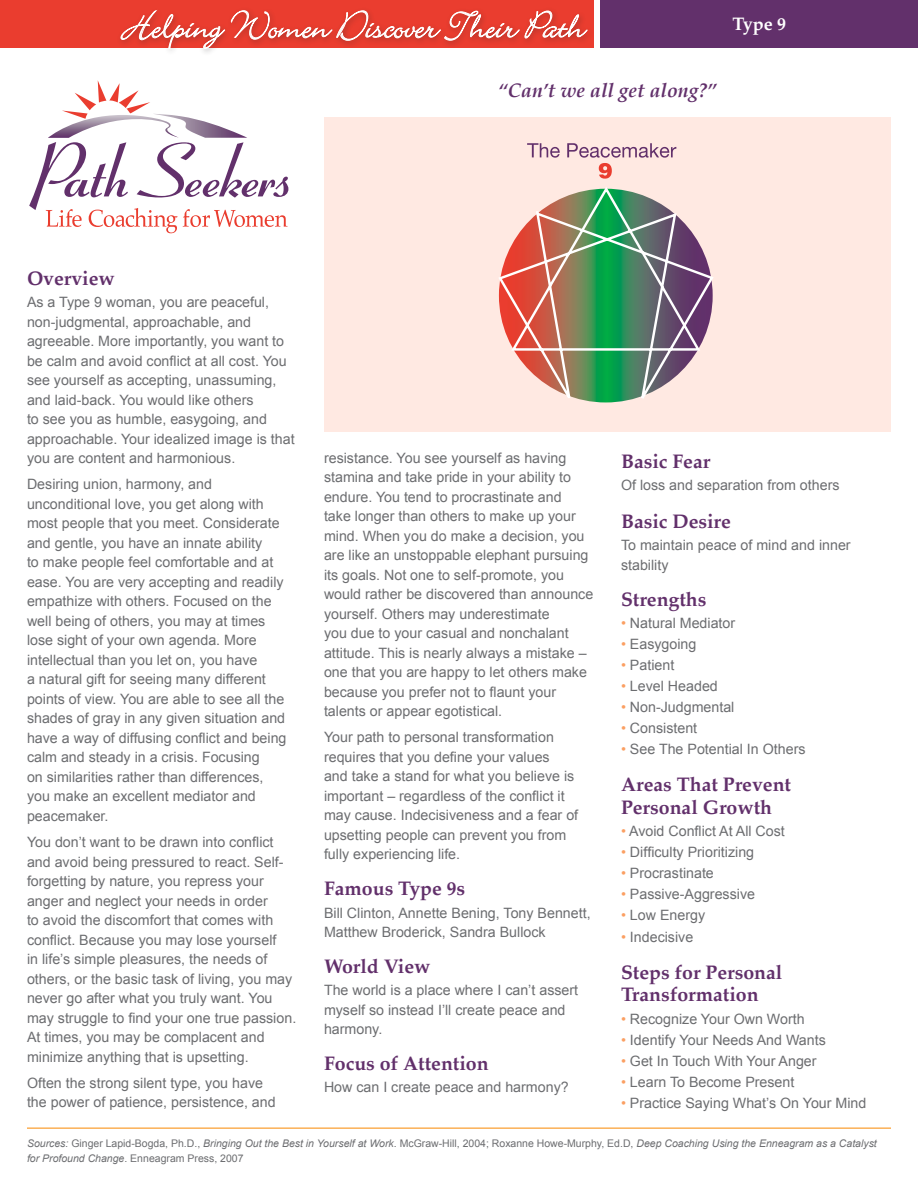
<style>
.page{position:relative;width:918px;height:1188px;background:#fff}
.page>*{position:absolute;margin:0;border:0;box-sizing:border-box;transform-origin:0 0}
.t1{font:42px "Bickley Script Plain";color:#fff}
.head{font:700 19.5px/22.5px "Palatino";color:#62306b}
.t2{font:italic 700 19.5px "Palatino";color:#62306b}
.t3{font:700 18px "Palatino";color:#fff}
.body{font:14.25px/19.5px "Arial";color:#6c6d70}
.t4{font:italic 10.5px/15px "Arial";color:#6c6d70}
.s1{color:#fb9f62}
.s2{font-style:normal}
</style>
<div class="page">
<div style="left:324px;top:118px;width:567px;height:314px;background:#ffe9e2"></div>
<svg style="left:498px;top:187px;width:216px;height:215px"></svg>
<svg style="left:527px;top:143px;width:33px;height:15px"></svg>
<svg style="left:567px;top:143px;width:109px;height:36px"></svg>
<div style="left:0;top:0;width:594px;height:47px;background:#ea3d2f"></div>
<div style="left:601px;top:0;width:317px;height:47px;background:#62306b"></div>
<div style="left:117px;top:7px;width:478px;height:50px;background:#231f20;opacity:.4"></div>
<svg style="left:120px;top:10px;width:105px;height:40px"></svg>
<svg style="left:231px;top:10px;width:357px;height:31px"></svg>
<svg style="left:29px;top:80px;width:259px;height:153px"></svg>
<hr style="left:27px;top:1128px;width:864px;height:1px;background:#fa8900">
<p class="t1" style="left:124px;top:-2px;width:462px">Helping Women Discover Their Path</p>
<p class="t3" style="left:732px;top:9px;width:55px">Type 9</p>
<p class="t2" style="left:498px;top:75px;width:220px">“Can’t we all get along?”</p>
<p class="head" style="left:27px;top:267px;width:89px">Overview</p>
<p class="body" style="left:27px;top:293px;width:269px">As a Type 9 woman, you are peaceful, non-judgmental, approachable, and agreeable. More importantly, you want to be calm and avoid conflict at all cost. You see yourself as accepting, unassuming, and laid-back. You would like others<br>to see you as humble, easygoing, and approachable. Your idealized image is that you are content and harmonious.</p>
<p class="body" style="left:27px;top:475px;width:261px">Desiring union, harmony, and unconditional love, you get along with most people that you meet. Considerate and gentle, you have an innate ability<br>to make people feel comfortable and at ease. You are very accepting and readily empathize with others. Focused on the well being of others, you may at times lose sight of your own agenda. More intellectual than you let on, you have<br>a natural gift for seeing many different points of view. You are able to see all the shades of gray in any given situation and have a way of diffusing conflict and being calm and steady in a crisis. Focusing<br>on similarities rather than differences, you make an excellent mediator and peacemaker.</p>
<p class="body" style="left:27px;top:833px;width:271px">You don’t want to be drawn into conflict and avoid being pressured to react. Self&shy;forgetting by nature, you repress your anger and neglect your needs in order<br>to avoid the discomfort that comes with conflict. Because you may lose yourself<br>in life’s simple pleasures, the needs of others, or the basic task of living, you may never go after what you truly want. You may struggle to find your one true passion.<br>At times, you may be complacent and minimize anything that is upsetting.</p>
<p class="body" style="left:27px;top:1073px;width:250px">Often the strong silent type, you have the power of patience, persistence, and</p>
<p class="body" style="left:324px;top:448px;width:271px">resistance. You see yourself as having stamina and take pride in your ability to endure. You tend to procrastinate and<br>take longer than others to make up your mind. When you do make a decision, you are like an unstoppable elephant pursuing its goals. Not one to self-promote, you would rather be discovered than announce yourself. Others may underestimate<br>you due to your casual and nonchalant attitude. This is nearly always a mistake – one that you are happy to let others make because you prefer not to flaunt your talents or appear egotistical.</p>
<p class="body" style="left:324px;top:728px;width:256px">Your path to personal transformation requires that you define your values<br>and take a stand for what you believe is important – regardless of the conflict it may cause. Indecisiveness and a fear of upsetting people can prevent you from fully experiencing life.</p>
<p class="head" style="left:324px;top:877px;width:143px">Famous Type 9s</p>
<p class="body" style="left:324px;top:903px;width:268px">Bill Clinton, Annette Bening, Tony Bennett,<br>Matthew Broderick, Sandra Bullock</p>
<p class="head" style="left:324px;top:955px;width:108px">World View</p>
<p class="body" style="left:324px;top:981px;width:256px">The world is a place where I can’t assert myself so instead I’ll create peace and harmony.</p>
<p class="head" style="left:324px;top:1052px;width:166px">Focus of Attention</p>
<p class="body" style="left:324px;top:1078px;width:246px">How can I create peace and harmony?</p>
<p class="head" style="left:621px;top:450px;width:91px">Basic Fear</p>
<p class="body" style="left:621px;top:476px;width:220px">Of loss and separation from others</p>
<p class="head" style="left:621px;top:509px;width:111px">Basic Desire</p>
<p class="body" style="left:621px;top:535px;width:231px">To maintain peace of mind and inner stability</p>
<p class="head" style="left:621px;top:587px;width:87px">Strengths</p>
<p class="body" style="left:621px;top:613px;width:116px"><span class="s1">•</span> Natural Mediator</p>
<p class="body" style="left:621px;top:634px;width:77px"><span class="s1">•</span> Easygoing</p>
<p class="body" style="left:621px;top:655px;width:55px"><span class="s1">•</span> Patient</p>
<p class="body" style="left:621px;top:676px;width:98px"><span class="s1">•</span> Level Headed</p>
<p class="body" style="left:621px;top:697px;width:115px"><span class="s1">•</span> Non-Judgmental</p>
<p class="body" style="left:621px;top:718px;width:78px"><span class="s1">•</span> Consistent</p>
<p class="body" style="left:621px;top:740px;width:186px"><span class="s1">•</span> See The Potential In Others</p>
<p class="head" style="left:621px;top:773px;width:172px">Areas That Prevent<br>Personal Growth</p>
<p class="body" style="left:621px;top:822px;width:165px"><span class="s1">•</span> Avoid Conflict At All Cost</p>
<p class="body" style="left:621px;top:843px;width:135px"><span class="s1">•</span> Difficulty Prioritizing</p>
<p class="body" style="left:621px;top:864px;width:94px"><span class="s1">•</span> Procrastinate</p>
<p class="body" style="left:621px;top:885px;width:136px"><span class="s1">•</span> Passive-Aggressive</p>
<p class="body" style="left:621px;top:906px;width:86px"><span class="s1">•</span> Low Energy</p>
<p class="body" style="left:621px;top:927px;width:74px"><span class="s1">•</span> Indecisive</p>
<p class="head" style="left:621px;top:961px;width:163px">Steps for Personal<br>Transformation</p>
<p class="body" style="left:621px;top:1009px;width:185px"><span class="s1">•</span> Recognize Your Own Worth</p>
<p class="body" style="left:621px;top:1030px;width:206px"><span class="s1">•</span> Identify Your Needs And Wants</p>
<p class="body" style="left:621px;top:1051px;width:197px"><span class="s1">•</span> Get In Touch With Your Anger</p>
<p class="body" style="left:621px;top:1072px;width:175px"><span class="s1">•</span> Learn To Become Present</p>
<p class="body" style="left:621px;top:1093px;width:247px"><span class="s1">•</span> Practice Saying What’s On Your Mind</p>
<p class="t4" style="left:27px;top:1136px;width:851px">Sources: <span class="s2">Ginger Lapid-Bogda, Ph.D.,</span> Bringing Out the Best in Yourself at Work<span class="s2">. McGraw-Hill, 2004; Roxanne Howe-Murphy, Ed.D,</span> Deep Coaching Using the Enneagram as a Catalyst for Profound Change<span class="s2">. Enneagram Press, 2007</span></p>
</div>
